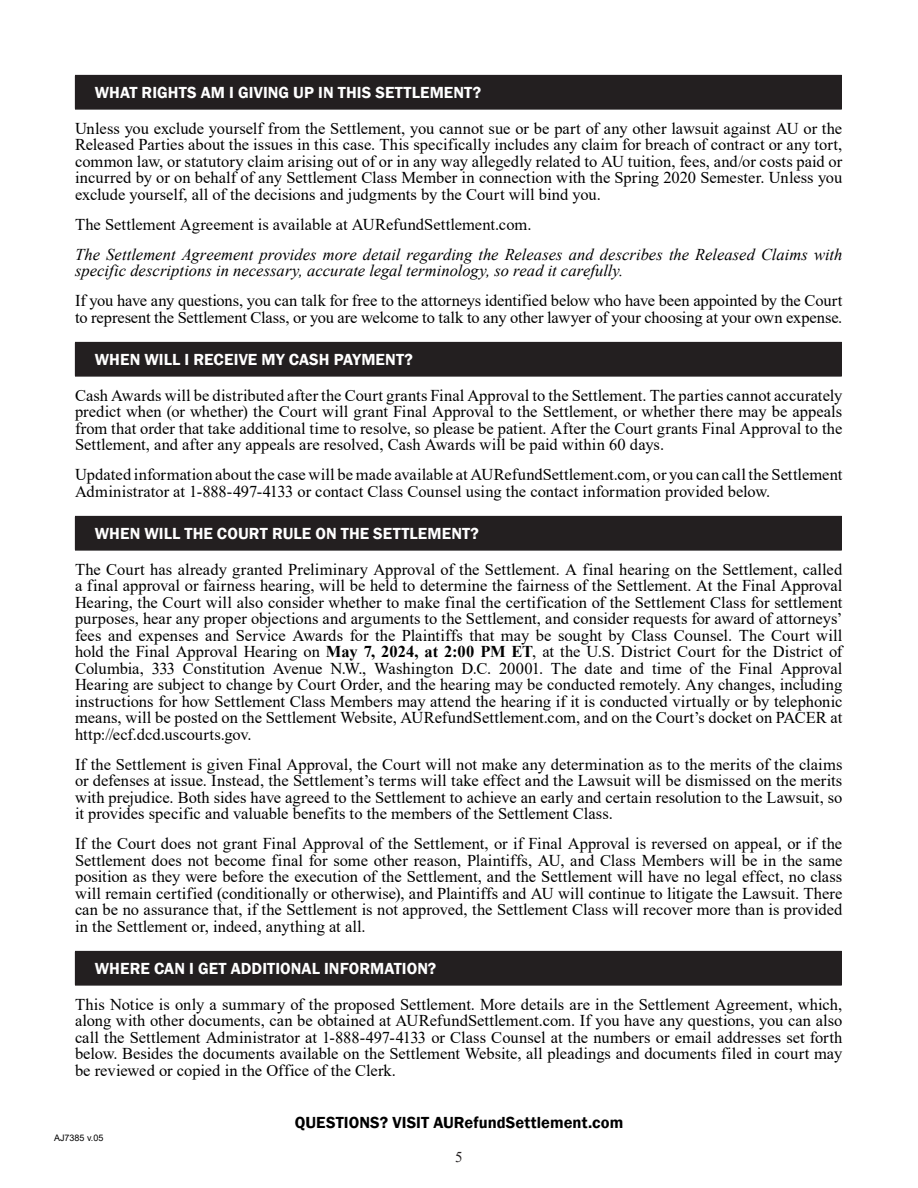
<style>
.page{position:relative;width:918px;height:1188px;background:#fff}
.page>*{position:absolute;margin:0;border:0;box-sizing:border-box;transform-origin:0 0}
.Body_Copy{font:16.5px/16.5px "Times New Roman";color:#000;text-align:justify}
.Body_Copy-2{font:italic 16.5px/16.5px "Times New Roman";color:#000}
.H1__Numbered{font:600 16.5px "Franklin Gothic";letter-spacing:.005em;color:#fff}
.t1{font:600 16.5px "Franklin Gothic";letter-spacing:.005em;color:#000}
.t2{font:15px "Times New Roman";color:#231f20}
.t3{font:9px "Arial";color:#000}
.s1{font-weight:700}
</style>
<div class="page">
<div style="left:75px;top:75px;width:766px;height:34px;background:#231f20"></div>
<hr style="left:75px;top:75px;width:767px;height:1px;background:#231f20">
<hr style="left:841px;top:76px;width:1px;height:33px;background:#231f20">
<hr style="left:75px;top:109px;width:767px;height:1px;background:#231f20">
<div style="left:75px;top:342px;width:766px;height:34px;background:#231f20"></div>
<hr style="left:75px;top:342px;width:767px;height:1px;background:#231f20">
<hr style="left:841px;top:343px;width:1px;height:33px;background:#231f20">
<hr style="left:75px;top:376px;width:767px;height:1px;background:#231f20">
<div style="left:75px;top:516px;width:766px;height:34px;background:#231f20"></div>
<hr style="left:75px;top:516px;width:767px;height:1px;background:#231f20">
<hr style="left:841px;top:517px;width:1px;height:33px;background:#231f20">
<hr style="left:75px;top:550px;width:767px;height:1px;background:#231f20">
<div style="left:75px;top:951px;width:766px;height:34px;background:#231f20"></div>
<hr style="left:75px;top:951px;width:767px;height:1px;background:#231f20">
<hr style="left:841px;top:952px;width:1px;height:33px;background:#231f20">
<hr style="left:75px;top:985px;width:767px;height:1px;background:#231f20">
<p class="H1__Numbered" style="left:95px;top:82px;width:388px">WHAT RIGHTS AM I GIVING UP IN THIS SETTLEMENT?</p>
<p class="Body_Copy" style="left:75px;top:119px;width:769px">Unless you exclude yourself from the Settlement, you cannot sue or be part of any other lawsuit against AU or the Released Parties about the issues in this case. This specifically includes any claim for breach of contract or any tort, common law, or statutory claim arising out of or in any way allegedly related to AU tuition, fees, and/or costs paid or incurred by or on behalf of any Settlement Class Member in connection with the Spring 2020 Semester. Unless you exclude yourself, all of the decisions and judgments by the Court will bind you.</p>
<p class="Body_Copy" style="left:75px;top:215px;width:458px">The Settlement Agreement is available at AURefundSettlement.com.</p>
<p class="Body_Copy-2" style="left:75px;top:245px;width:769px">The Settlement Agreement provides more detail regarding the Releases and describes the Released Claims with specific descriptions in necessary, accurate legal terminology, so read it carefully.</p>
<p class="Body_Copy" style="left:75px;top:292px;width:769px">If you have any questions, you can talk for free to the attorneys identified below who have been appointed by the Court to represent the Settlement Class, or you are welcome to talk to any other lawyer of your choosing at your own expense.</p>
<p class="H1__Numbered" style="left:95px;top:349px;width:320px">WHEN WILL I RECEIVE MY CASH PAYMENT?</p>
<p class="Body_Copy" style="left:75px;top:386px;width:769px">Cash Awards will be distributed after the Court grants Final Approval to the Settlement. The parties cannot accurately predict when (or whether) the Court will grant Final Approval to the Settlement, or whether there may be appeals from that order that take additional time to resolve, so please be patient. After the Court grants Final Approval to the Settlement, and after any appeals are resolved, Cash Awards will be paid within 60 days.</p>
<p class="Body_Copy" style="left:75px;top:466px;width:769px">Updated information about the case will be made available at AURefundSettlement.com, or you can call the Settlement<br>Administrator at 1-888-497-4133 or contact Class Counsel using the contact information provided below.</p>
<p class="H1__Numbered" style="left:95px;top:523px;width:386px">WHEN WILL THE COURT RULE ON THE SETTLEMENT?</p>
<p class="Body_Copy" style="left:75px;top:560px;width:769px">The Court has already granted Preliminary Approval of the Settlement. A final hearing on the Settlement, called a final approval or fairness hearing, will be held to determine the fairness of the Settlement. At the Final Approval Hearing, the Court will also consider whether to make final the certification of the Settlement Class for settlement purposes, hear any proper objections and arguments to the Settlement, and consider requests for award of attorneys’ fees and expenses and Service Awards for the Plaintiffs that may be sought by Class Counsel. The Court will hold the Final Approval Hearing on <span class="s1">May 7, 2024, at 2:00 PM ET</span>, at the U.S. District Court for the District of Columbia, 333 Constitution Avenue N.W., Washington D.C. 20001. The date and time of the Final Approval Hearing are subject to change by Court Order, and the hearing may be conducted remotely. Any changes, including instructions for how Settlement Class Members may attend the hearing if it is conducted virtually or by telephonic means, will be posted on the Settlement Website, AURefundSettlement.com, and on the Court’s docket on PACER at http://ecf.dcd.uscourts.gov.</p>
<p class="Body_Copy" style="left:75px;top:755px;width:769px">If the Settlement is given Final Approval, the Court will not make any determination as to the merits of the claims or defenses at issue. Instead, the Settlement’s terms will take effect and the Lawsuit will be dismissed on the merits with prejudice. Both sides have agreed to the Settlement to achieve an early and certain resolution to the Lawsuit, so it provides specific and valuable benefits to the members of the Settlement Class.</p>
<p class="Body_Copy" style="left:75px;top:835px;width:769px">If the Court does not grant Final Approval of the Settlement, or if Final Approval is reversed on appeal, or if the Settlement does not become final for some other reason, Plaintiffs, AU, and Class Members will be in the same position as they were before the execution of the Settlement, and the Settlement will have no legal effect, no class will remain certified (conditionally or otherwise), and Plaintiffs and AU will continue to litigate the Lawsuit. There can be no assurance that, if the Settlement is not approved, the Settlement Class will recover more than is provided in the Settlement or, indeed, anything at all.</p>
<p class="H1__Numbered" style="left:95px;top:958px;width:343px">WHERE CAN I GET ADDITIONAL INFORMATION?</p>
<p class="Body_Copy" style="left:75px;top:995px;width:769px">This Notice is only a summary of the proposed Settlement. More details are in the Settlement Agreement, which, along with other documents, can be obtained at AURefundSettlement.com. If you have any questions, you can also call the Settlement Administrator at 1-888-497-4133 or Class Counsel at the numbers or email addresses set forth below. Besides the documents available on the Settlement Website, all pleadings and documents filed in court may be reviewed or copied in the Office of the Clerk.</p>
<p class="t3" style="left:54px;top:1131px;width:51px">AJ7385 v.05</p>
<p class="t1" style="left:295px;top:1112px;width:330px">QUESTIONS? VISIT AURefundSettlement.com</p>
<p class="t2" style="left:455px;top:1146px;width:9px">5</p>
</div>
